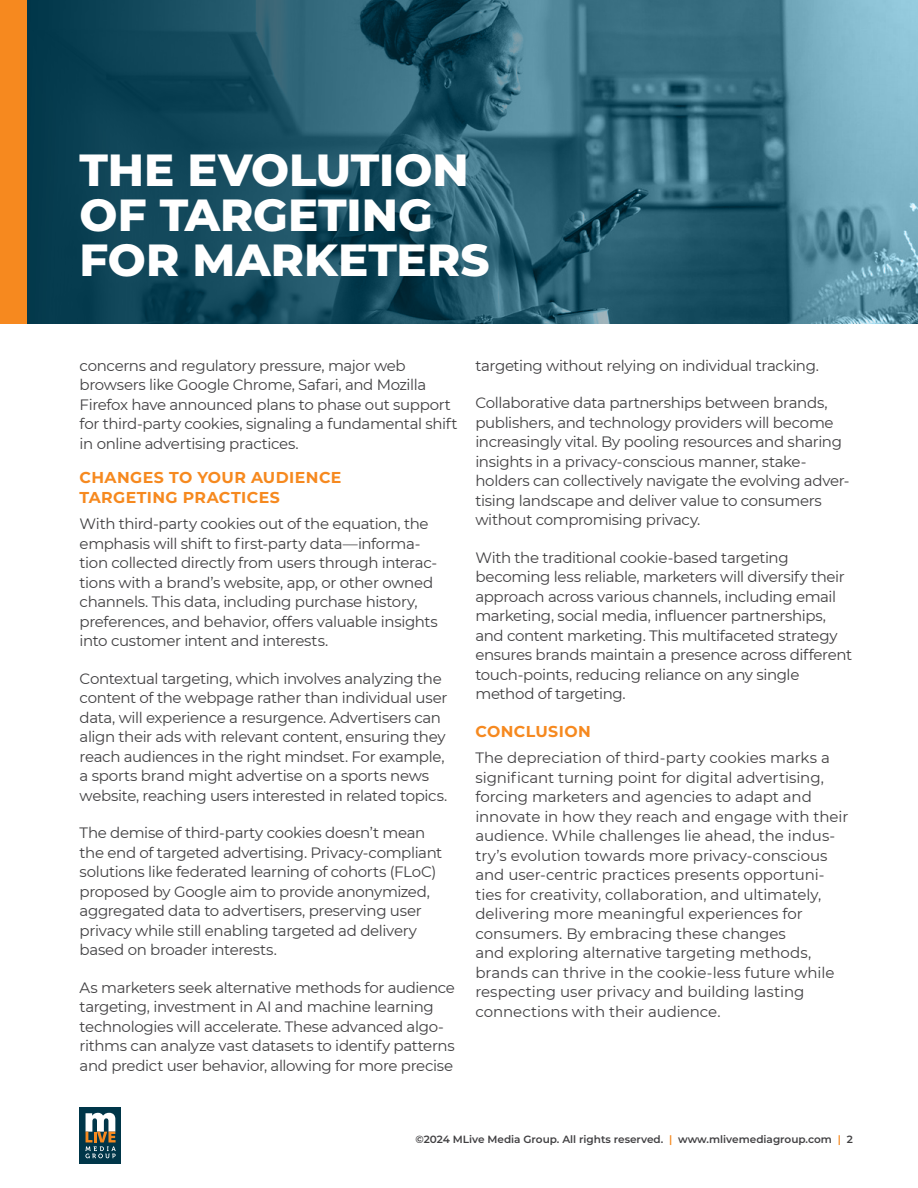
<style>
.page{position:relative;width:918px;height:1188px;background:#fff}
.page>*{position:absolute;margin:0;border:0;box-sizing:border-box;transform-origin:0 0}
.t1{font:800 45px/45px "Montserrat";color:#fff}
.t2{font:700 15.75px/19.5px "Montserrat";letter-spacing:.025em;color:#f6891f}
.t3{font:15px/19.5px "Montserrat";letter-spacing:-.02em;color:#414042}
.t4{font:600 10.5px "Montserrat";color:#414042}
.s1{color:#f6891f}
</style>
<div class="page">
<img style="left:27px;top:0;width:891px;height:324px">
<div style="left:0;top:0;width:27px;height:324px;background:#f6891f"></div>
<div style="left:80px;top:1107px;width:41px;height:57px;background:#003649"></div>
<svg style="left:85px;top:1113px;width:31px;height:45px"></svg>
<h1 class="t1" style="left:80px;top:145px;width:412px">THE EVOLUTION<br>OF TARGETING<br>FOR MARKETERS</h1>
<p class="t3" style="left:80px;top:355px;width:379px">concerns and regulatory pressure, major web browsers like Google Chrome, Safari, and Mozilla Firefox have announced plans to phase out support for third-party cookies, signaling a fundamental shift in online advertising practices.</p>
<p class="t2" style="left:80px;top:467px;width:263px">CHANGES TO YOUR AUDIENCE<br>TARGETING PRACTICES</p>
<p class="t3" style="left:80px;top:514px;width:360px">With third-party cookies out of the equation, the emphasis will shift to first-party data—informa&shy;tion collected directly from users through interac&shy;tions with a brand’s website, app, or other owned channels. This data, including purchase history, preferences, and behavior, offers valuable insights into customer intent and interests.</p>
<p class="t3" style="left:80px;top:668px;width:369px">Contextual targeting, which involves analyzing the content of the webpage rather than individual user data, will experience a resurgence. Advertisers can align their ads with relevant content, ensuring they reach audiences in the right mindset. For example, a sports brand might advertise on a sports news website, reaching users interested in related topics.</p>
<p class="t3" style="left:80px;top:823px;width:364px">The demise of third-party cookies doesn’t mean the end of targeted advertising. Privacy-compliant solutions like federated learning of cohorts (FLoC) proposed by Google aim to provide anonymized, aggregated data to advertisers, preserving user privacy while still enabling targeted ad delivery based on broader interests.</p>
<p class="t3" style="left:80px;top:977px;width:377px">As marketers seek alternative methods for audience targeting, investment in AI and machine learning technologies will accelerate. These advanced algo&shy;rithms can analyze vast datasets to identify patterns and predict user behavior, allowing for more precise</p>
<p class="t3" style="left:475px;top:355px;width:345px">targeting without relying on individual tracking.</p>
<p class="t3" style="left:475px;top:393px;width:376px">Collaborative data partnerships between brands, publishers, and technology providers will become increasingly vital. By pooling resources and sharing insights in a privacy-conscious manner, stake&shy;holders can collectively navigate the evolving adver&shy;tising landscape and deliver value to consumers without compromising privacy.</p>
<p class="t3" style="left:475px;top:547px;width:378px">With the traditional cookie-based targeting becoming less reliable, marketers will diversify their approach across various channels, including email marketing, social media, influencer partnerships, and content marketing. This multifaceted strategy ensures brands maintain a presence across different touch-points, reducing reliance on any single method of targeting.</p>
<p class="t2" style="left:475px;top:721px;width:117px">CONCLUSION</p>
<p class="t3" style="left:475px;top:748px;width:375px">The depreciation of third-party cookies marks a significant turning point for digital advertising, forcing marketers and agencies to adapt and innovate in how they reach and engage with their audience. While challenges lie ahead, the indus&shy;try’s evolution towards more privacy-conscious and user-centric practices presents opportuni&shy;ties for creativity, collaboration, and ultimately, delivering more meaningful experiences for consumers. By embracing these changes<br>and exploring alternative targeting methods, brands can thrive in the cookie-less future while respecting user privacy and building lasting connections with their audience.</p>
<p class="t4" style="left:415px;top:1132px;width:439px">©2024 MLive Media Group. All rights reserved. <span class="s1">|</span> www.mlivemediagroup.com <span class="s1">|</span> 2</p>
</div>
